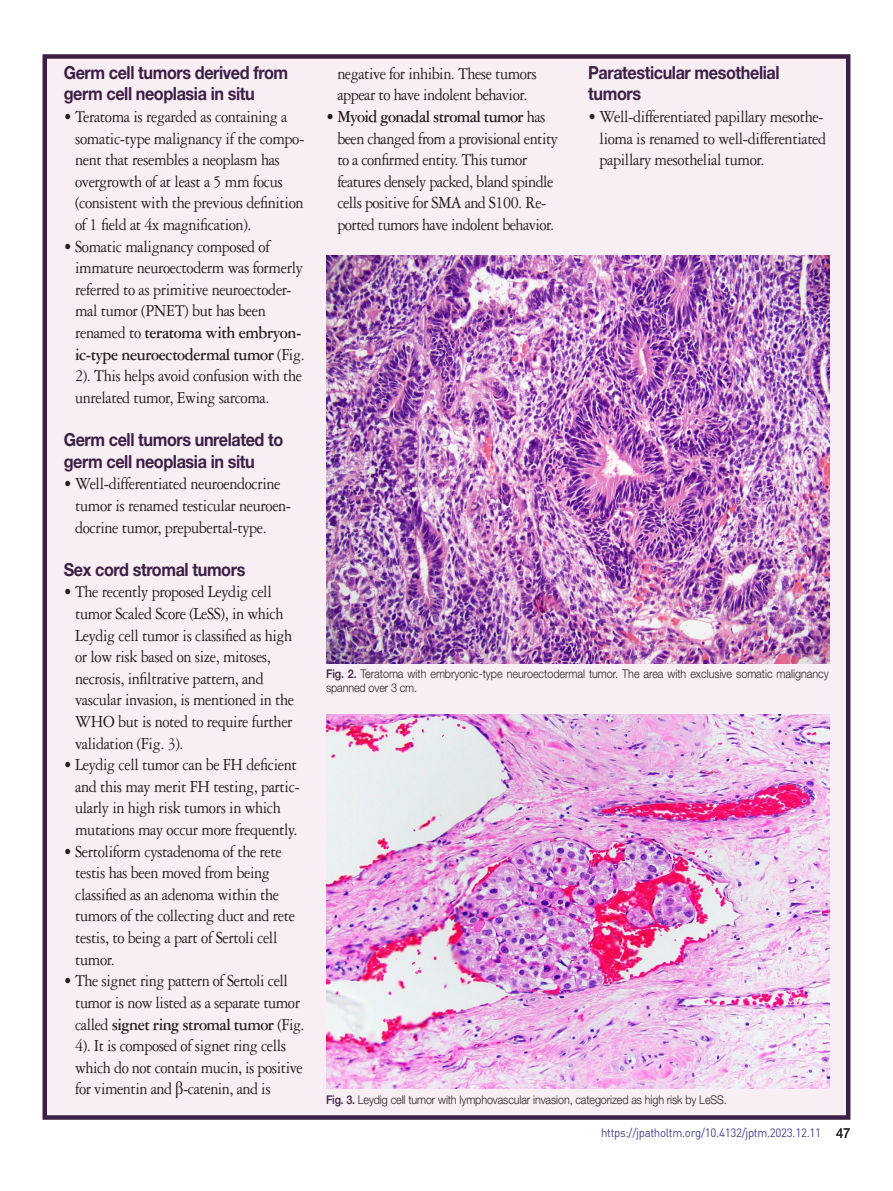
<style>
.page{position:relative;width:893px;height:1191px;background:#fff}
.page>*{position:absolute;margin:0;border:0;box-sizing:border-box;transform-origin:0 0}
.t1{font:18px/21.6px "Garamond 3 LT Std";letter-spacing:-.025em;color:#231f20;scale:.9 1}
.t2{font:700 18px/21.6px "Helvetica Neue LT Std";letter-spacing:-.025em;color:#3b1f45;scale:.9 1}
.t3{font:300 12px/13.5px "Helvetica Neue LT Std";letter-spacing:-.01em;color:#231f20;scale:.9 1}
.t4{font:12px "Dinreg";letter-spacing:-.025em;color:#45428b;scale:.95 1}
.s1{font-weight:700}
.s2{font-family:"Times New Roman"}
.s3{font-weight:500;color:#3b1f45}
.s4{font-family:"Helvetica Neue LT Std";font-size:13.8px;color:#231f20}
</style>
<div class="page">
<div style="left:43px;top:54px;width:807px;height:1065px;background:#f9eef4;border:4px solid #3b1f45"></div>
<img style="left:326px;top:255px;width:503px;height:408px">
<img style="left:326px;top:714px;width:503px;height:375px">
<p class="t2" style="left:64px;top:61px;width:251px">Germ cell tumors derived from germ cell neoplasia in situ</p>
<p class="t1" style="left:75px;top:106px;width:256px;text-indent:-11px">• Teratoma is regarded as containing a somatic-type malignancy if the compo&shy;nent that resembles a neoplasm has overgrowth of at least a 5 mm focus (consistent with the previous definition of 1 field at 4x magnification).</p>
<p class="t1" style="left:75px;top:235px;width:257px;text-indent:-11px">• Somatic malignancy composed of immature neuroectoderm was formerly referred to as primitive neuroectoder&shy;mal tumor (PNET) but has been renamed to <span class="s1">teratoma with embryon&shy;ic-type neuroectodermal tumor</span> (Fig.<br>2). This helps avoid confusion with the unrelated tumor, Ewing sarcoma.</p>
<p class="t2" style="left:64px;top:428px;width:245px">Germ cell tumors unrelated to germ cell neoplasia in situ</p>
<p class="t1" style="left:75px;top:473px;width:242px;text-indent:-11px">• Well-differentiated neuroendocrine tumor is renamed testicular neuroen&shy;docrine tumor, prepubertal-type.</p>
<p class="t2" style="left:64px;top:558px;width:203px">Sex cord stromal tumors</p>
<p class="t1" style="left:75px;top:581px;width:245px;text-indent:-11px">• The recently proposed Leydig cell tumor Scaled Score (LeSS), in which Leydig cell tumor is classified as high or low risk based on size, mitoses, necrosis, infiltrative pattern, and vascular invasion, is mentioned in the WHO but is noted to require further validation (Fig. 3).</p>
<p class="t1" style="left:75px;top:754px;width:251px;text-indent:-11px">• Leydig cell tumor can be FH deficient and this may merit FH testing, partic&shy;ularly in high risk tumors in which mutations may occur more frequently.</p>
<p class="t1" style="left:75px;top:840px;width:246px;text-indent:-11px">• Sertoliform cystadenoma of the rete testis has been moved from being classified as an adenoma within the tumors of the collecting duct and rete testis, to being a part of Sertoli cell tumor.</p>
<p class="t1" style="left:75px;top:970px;width:257px;text-indent:-11px">• The signet ring pattern of Sertoli cell tumor is now listed as a separate tumor called <span class="s1">signet ring stromal tumor</span> (Fig.<br>4). It is composed of signet ring cells which do not contain mucin, is positive for vimentin and <span class="s2">β</span>-catenin, and is</p>
<p class="t1" style="left:337px;top:63px;width:223px">negative for inhibin. These tumors appear to have indolent behavior.</p>
<p class="t1" style="left:337px;top:106px;width:247px;text-indent:-11px">• <span class="s1">Myoid gonadal stromal tumor</span> has been changed from a provisional entity to a confirmed entity. This tumor features densely packed, bland spindle cells positive for SMA and S100. Re&shy;ported tumors have indolent behavior.</p>
<p class="t2" style="left:588px;top:61px;width:214px">Paratesticular mesothelial tumors</p>
<p class="t1" style="left:600px;top:106px;width:253px;text-indent:-11px">• Well-differentiated papillary mesothe&shy;lioma is renamed to well-differentiated papillary mesothelial tumor.</p>
<p class="t3" style="left:326px;top:666px;width:560px"><span class="s3">Fig. 2.</span> Teratoma with embryonic-type neuroectodermal tumor. The area with exclusive somatic malignancy spanned over 3 cm.</p>
<p class="t3" style="left:326px;top:1093px;width:447px"><span class="s3">Fig. 3.</span> Leydig cell tumor with lymphovascular invasion, categorized as high risk by LeSS.</p>
<p class="t4" style="left:601px;top:1125px;width:264px">https://jpatholtm.org/10.4132/jptm.2023.12.11 <span class="s4">47</span></p>
</div>
